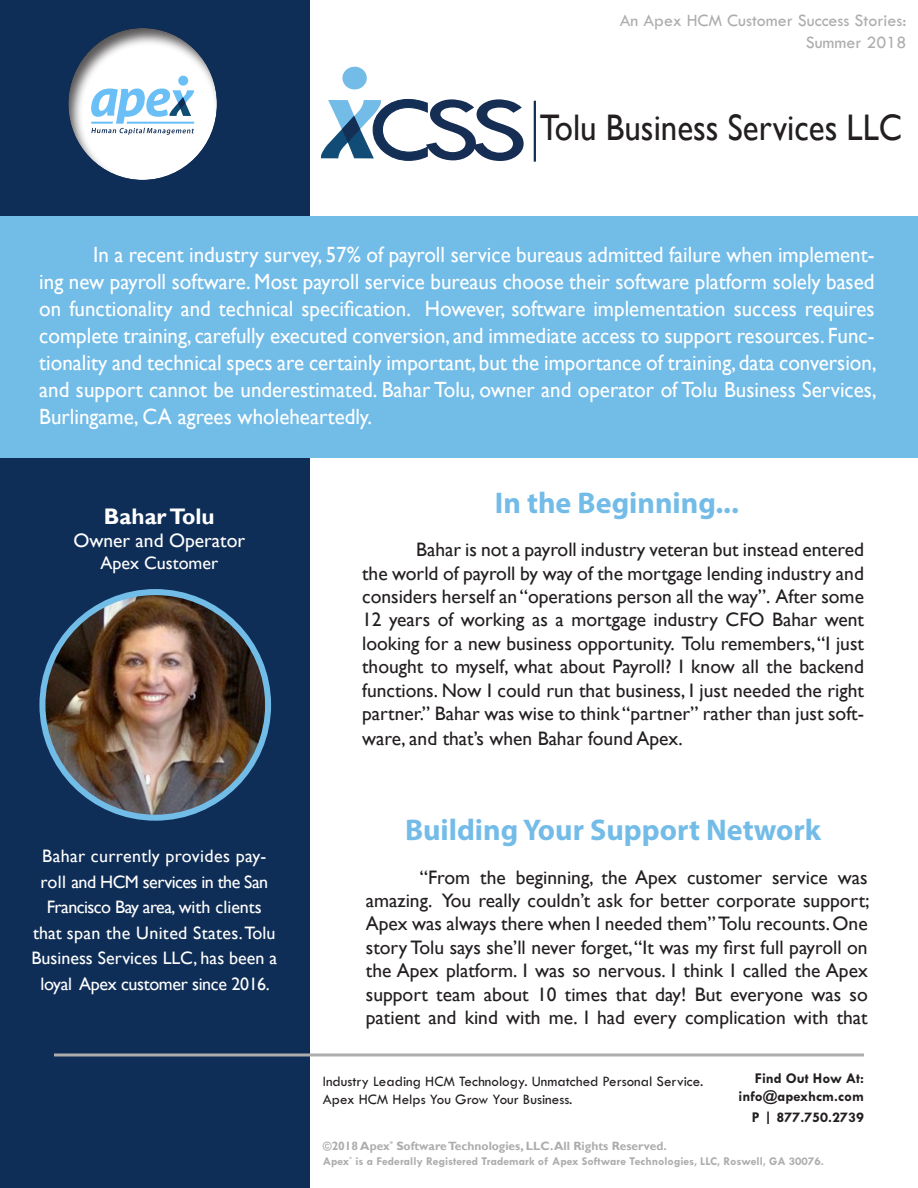
<style>
.page{position:relative;width:918px;height:1188px;background:#fff}
.page>*{position:absolute;margin:0;border:0;box-sizing:border-box;transform-origin:0 0}
.t1{font:91.95px "Tw Cen";color:#142f56;scale:1.1 1}
.t2{font:36.9px "Gill Sans";color:#231f20;scale:.89 1}
.t3{font:700 30px "Myriad Pro";color:#74bce8}
.t4{font:700 22.5px "Gill Sans";color:#fff}
.t5{font:22.05px/27px "Gill Sans";color:#fff;text-align:justify;scale:.95 1}
.t6{font:19.5px/23.4px "Gill Sans";color:#231f20;text-align:justify}
.t7{font:19.5px "Gill Sans";color:#fff}
.t8{font:18px/25.5px "Gill Sans";color:#fff;text-align:center}
.t9{font:18px "Tw Cen MT Std";color:#aeadad}
.t10{font:18px "Gill Sans";color:#fff}
.t11{font:15px "Tw Cen MT Std";color:#231f20}
.t12{font:700 15px "Tw Cen MT Std";color:#231f20}
.t13{font:700 12px "Tw Cen MT Std";color:#aeadad}
.t14{font:700 12px "Gill Sans";color:#aeadad}
.s1{color:#162d54}
.s2{font-size:92.85px;color:#162d54}
</style>
<div class="page">
<div style="left:0;top:0;width:310px;height:1188px;background:#0f2e57"></div>
<div style="left:0;top:216px;width:918px;height:241px;background:#72bce8"></div>
<hr style="left:54px;top:1053px;width:810px;height:3px;background:#aeadad">
<hr style="left:534px;top:101px;width:2px;height:61px;background:#0f2e57">
<div style="left:342px;top:67px;width:25px;height:22px;background:#74bce8;border-radius:50%"></div>
<svg style="left:321px;top:98px;width:107px;height:63px"></svg>
<div style="left:67px;top:27px;width:151px;height:155px;background:#231f20;opacity:.75"></div>
<img style="left:42px;top:591px;width:227px;height:227px">
<div style="left:39px;top:589px;width:232px;height:232px;border:6px solid #72bce8;border-radius:50%"></div>
<p class="t9" style="left:620px;top:11px;width:288px">An Apex HCM Customer Success Stories:</p>
<p class="t9" style="left:806px;top:32px;width:102px">Summer 2018</p>
<h1 class="t1" style="left:370px;top:74px;width:146px">C<span class="s1">S</span><span class="s2">S</span></h1>
<p class="t2" style="left:540px;top:106px;width:409px">Tolu Business Services LLC</p>
<p class="t5" style="left:39px;top:241px;width:883px;text-indent:54px">In a recent industry survey, 57% of payroll service bureaus admitted failure when implement&shy;ing new payroll software. Most payroll service bureaus choose their software platform solely based on functionality and technical specification. However, software implementation success requires complete training, carefully executed conversion, and immediate access to support resources. Func&shy;tionality and technical specs are certainly important, but the importance of training, data conversion, and support cannot be underestimated. Bahar Tolu, owner and operator of Tolu Business Services, Burlingame, CA agrees wholeheartedly.</p>
<p class="t4" style="left:104px;top:503px;width:112px">Bahar Tolu</p>
<p class="t7" style="left:73px;top:529px;width:173px">Owner and Operator</p>
<p class="t10" style="left:100px;top:552px;width:119px">Apex Customer</p>
<p class="t8" style="left:31px;top:843px;width:247px">Bahar currently provides pay&shy;roll and HCM services in the San<br>Francisco Bay area, with clients that span the United States. Tolu<br>Business Services LLC, has been a loyal Apex customer since 2016.</p>
<p class="t3" style="left:495px;top:483px;width:246px">In the Beginning...</p>
<p class="t6" style="left:362px;top:538px;width:503px;text-indent:54px">Bahar is not a payroll industry veteran but instead entered the world of payroll by way of the mortgage lending industry and considers herself an “operations person all the way”. After some 12 years of working as a mortgage industry CFO Bahar went looking for a new business opportunity. Tolu remembers, “I just thought to myself, what about Payroll? I know all the backend functions. Now I could run that business, I just needed the right partner.” Bahar was wise to think “partner” rather than just soft-</p>
<p class="t6" style="left:362px;top:727px;width:322px">ware, and that’s when Bahar found Apex.</p>
<p class="t3" style="left:405px;top:811px;width:418px">Building Your Support Network</p>
<p class="t6" style="left:366px;top:865px;width:505px;text-indent:54px">“From the beginning, the Apex customer service was amazing. You really couldn’t ask for better corporate support; Apex was always there when I needed them” Tolu recounts. One story Tolu says she’ll never forget, “It was my first full payroll on the Apex platform. I was so nervous. I think I called the Apex support team about 10 times that day! But everyone was so patient and kind with me. I had every complication with that</p>
<p class="t11" style="left:323px;top:1073px;width:382px">Industry Leading HCM Technology. Unmatched Personal Service.</p>
<p class="t11" style="left:323px;top:1091px;width:251px">Apex HCM Helps You Grow Your Business.</p>
<p class="t12" style="left:755px;top:1070px;width:111px">Find Out How At:</p>
<p class="t12" style="left:739px;top:1088px;width:127px">info@apexhcm.com</p>
<p class="t12" style="left:752px;top:1109px;width:114px">P | 877.750.2739</p>
<p class="t14" style="left:323px;top:1139px;width:345px">©2018 Apex<sup>*</sup> Software Technologies, LLC. All Rights Reserved.</p>
<p class="t13" style="left:323px;top:1155px;width:503px">Apex<sup>*</sup> is a Federally Registered Trademark of Apex Software Technologies, LLC, Roswell, GA 30076.</p>
</div>
